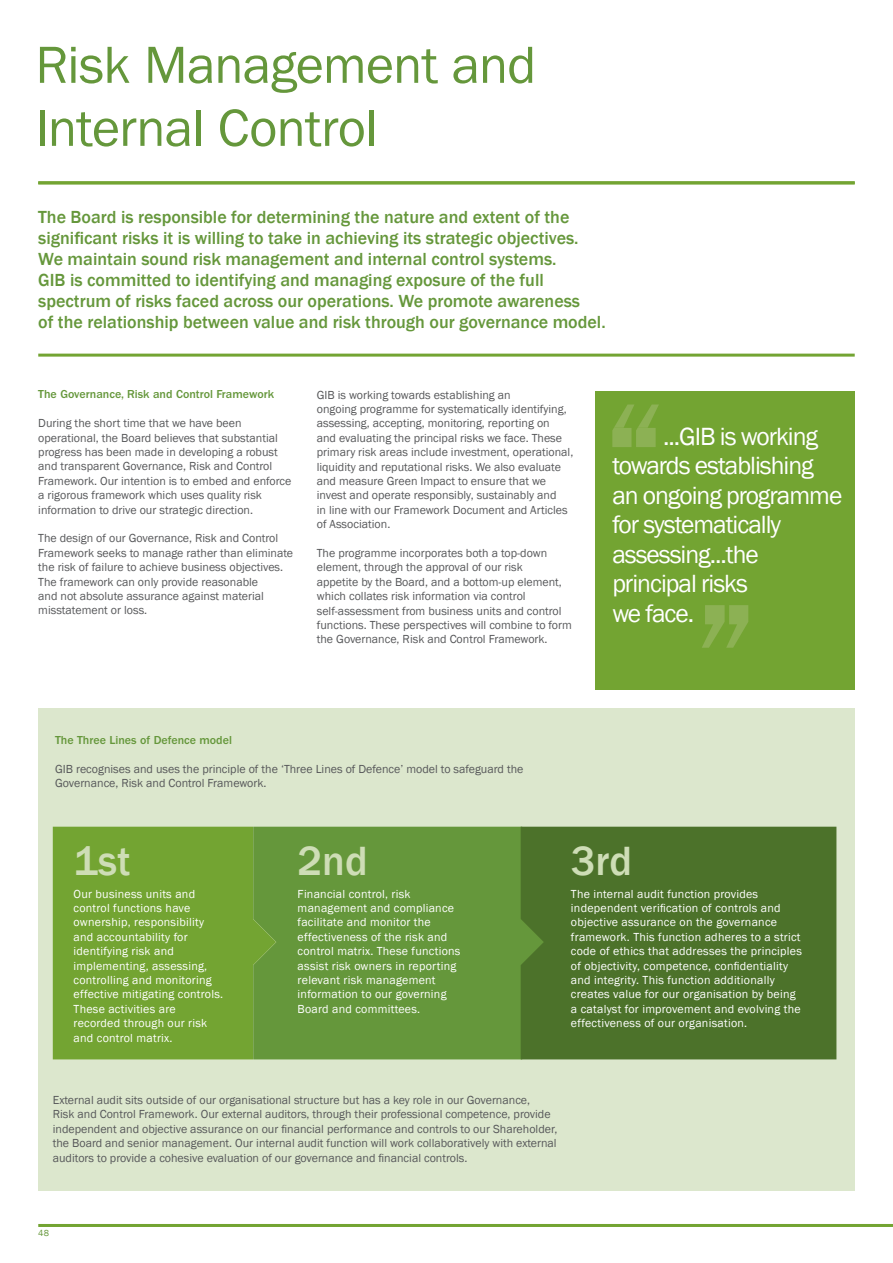
<style>
.page{position:relative;width:893px;height:1263px;background:#fff}
.page>*{position:absolute;margin:0;border:0;box-sizing:border-box;transform-origin:0 0}
.t1{font:54px/63px "Franklin Gothic";letter-spacing:-.015em;color:#65973b}
.t2{font:500 42px "Franklin Gothic";color:#ceddb6}
.t3{font:25.65px/29.5px "Franklin Gothic";letter-spacing:-.04em;color:#fff}
.t4{font:500 18px/21px "Franklin Gothic";color:#65973b}
.t5{font:12px/14.4px "Franklin Gothic";color:#57585a}
.t6{font:12px/14.4px "Franklin Gothic";letter-spacing:.02em;color:#fff}
.t7{font:500 12px "ITC Franklin Gothic Std";color:#65973b}
.t8{font:9px "Franklin Gothic";color:#65973b}
</style>
<div class="page">
<hr style="left:38px;top:1224px;width:855px;height:3px;background:#73a432">
<div style="left:38px;top:708px;width:817px;height:482px;background:#dce7cd"></div>
<hr style="left:38px;top:181px;width:817px;height:3px;background:#73a432">
<hr style="left:38px;top:354px;width:817px;height:3px;background:#73a432">
<div style="left:276px;top:827px;width:245px;height:232px;background:#65973b"></div>
<svg style="left:53px;top:827px;width:223px;height:232px;background:#71a233"></svg>
<div style="left:521px;top:827px;width:315px;height:232px;background:#4c722a"></div>
<div style="left:595px;top:391px;width:260px;height:299px;background:#73a432"></div>
<svg style="left:612px;top:404px;width:47px;height:43px"></svg>
<svg style="left:702px;top:605px;width:46px;height:43px"></svg>
<h1 class="t1" style="left:35px;top:34px;width:502px">Risk Management and<br>Internal Control</h1>
<p class="t4" style="left:38px;top:206px;width:569px">The Board is responsible for determining the nature and extent of the significant risks it is willing to take in achieving its strategic objectives.<br>We maintain sound risk management and internal control systems.<br>GIB is committed to identifying and managing exposure of the full spectrum of risks faced across our operations. We promote awareness<br>of the relationship between value and risk through our governance model.</p>
<p class="t7" style="left:38px;top:388px;width:238px">The Governance, Risk and Control Framework</p>
<p class="t5" style="left:38px;top:416px;width:255px">During the short time that we have been operational, the Board believes that substantial progress has been made in developing a robust and transparent Governance, Risk and Control Framework. Our intention is to embed and enforce a rigorous framework which uses quality risk information to drive our strategic direction.</p>
<p class="t5" style="left:38px;top:531px;width:256px">The design of our Governance, Risk and Control Framework seeks to manage rather than eliminate the risk of failure to achieve business objectives.<br>The framework can only provide reasonable<br>and not absolute assurance against material misstatement or loss.</p>
<p class="t5" style="left:317px;top:388px;width:258px">GIB is working towards establishing an<br>ongoing programme for systematically identifying, assessing, accepting, monitoring, reporting on<br>and evaluating the principal risks we face. These primary risk areas include investment, operational, liquidity and reputational risks. We also evaluate and measure Green Impact to ensure that we invest and operate responsibly, sustainably and<br>in line with our Framework Document and Articles of Association.</p>
<p class="t5" style="left:317px;top:546px;width:257px">The programme incorporates both a top-down element, through the approval of our risk<br>appetite by the Board, and a bottom-up element, which collates risk information via control self-assessment from business units and control functions. These perspectives will combine to form the Governance, Risk and Control Framework.</p>
<p class="t7" style="left:55px;top:733px;width:178px">The Three Lines of Defence model</p>
<p class="t5" style="left:55px;top:762px;width:470px">GIB recognises and uses the principle of the ‘Three Lines of Defence’ model to safeguard the<br>Governance, Risk and Control Framework.</p>
<h3 class="t3" style="left:663px;top:422px;width:157px">...GIB is working</h3>
<h3 class="t3" style="left:612px;top:451px;width:232px">towards establishing an ongoing programme for systematically assessing...the principal risks<br>we face.</h3>
<h2 class="t2" style="left:74px;top:835px;width:59px">1st</h2>
<p class="t6" style="left:74px;top:887px;width:151px">Our business units and control functions have ownership, responsibility and accountability for identifying risk and implementing, assessing, controlling and monitoring effective mitigating controls.<br>These activities are recorded through our risk and control matrix.</p>
<h2 class="t2" style="left:298px;top:835px;width:72px">2nd</h2>
<p class="t6" style="left:298px;top:887px;width:164px">Financial control, risk management and compliance facilitate and monitor the effectiveness of the risk and control matrix. These functions assist risk owners in reporting relevant risk management information to our governing<br>Board and committees.</p>
<h2 class="t2" style="left:571px;top:835px;width:63px">3rd</h2>
<p class="t6" style="left:571px;top:887px;width:232px">The internal audit function provides independent verification of controls and objective assurance on the governance framework. This function adheres to a strict code of ethics that addresses the principles of objectivity, competence, confidentiality and integrity. This function additionally creates value for our organisation by being a catalyst for improvement and evolving the effectiveness of our organisation.</p>
<p class="t5" style="left:53px;top:1093px;width:506px">External audit sits outside of our organisational structure but has a key role in our Governance,<br>Risk and Control Framework. Our external auditors, through their professional competence, provide independent and objective assurance on our financial performance and controls to our Shareholder, the Board and senior management. Our internal audit function will work collaboratively with external auditors to provide a cohesive evaluation of our governance and financial controls.</p>
<p class="t8" style="left:38px;top:1228px;width:12px">48</p>
</div>
